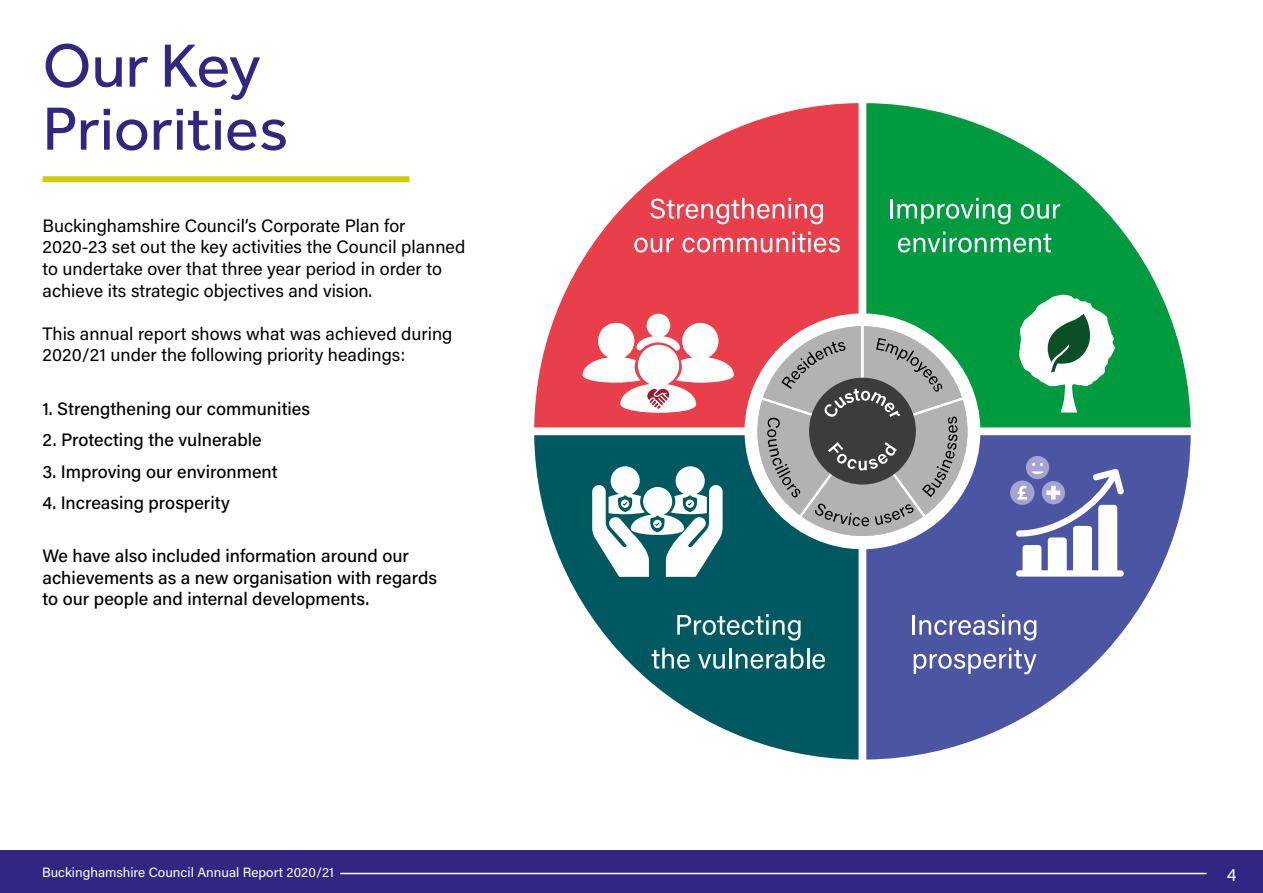
<style>
.page{position:relative;width:1263px;height:893px;background:#fff}
.page>*{position:absolute;margin:0;border:0;box-sizing:border-box;transform-origin:0 0}
.Heading{font:63px/63px "Effra";color:#312783}
.Body_Copy{font:18px/21.6px "Acumin Variable Concept";color:#000}
.t1{font:18px "Acumin Variable Concept";color:#fff}
.t2{font:13.5px "Acumin Variable Concept";color:#fff}
</style>
<div class="page">
<div style="left:43px;top:176px;width:366px;height:6px;background:#d1ce00"></div>
<div style="left:0;top:850px;width:1263px;height:43px;background:#312783"></div>
<svg style="left:534px;top:435px;width:324px;height:324px;fill:#005961"></svg>
<svg style="left:534px;top:103px;width:324px;height:324px;fill:#e83f4b"></svg>
<svg style="left:866px;top:435px;width:325px;height:324px;fill:#4b55a1"></svg>
<svg style="left:866px;top:103px;width:325px;height:324px;fill:#009b3e"></svg>
<svg style="left:650px;top:198px;width:173px;height:26px"></svg>
<svg style="left:634px;top:238px;width:40px;height:15px"></svg>
<svg style="left:682px;top:232px;width:158px;height:21px"></svg>
<svg style="left:677px;top:614px;width:123px;height:26px;background:#3d8187"></svg>
<svg style="left:651px;top:648px;width:39px;height:21px"></svg>
<svg style="left:698px;top:654px;width:27px;height:15px"></svg>
<hr style="left:729px;top:648px;width:2px;height:20px;background:#fff">
<svg style="left:736px;top:648px;width:67px;height:21px"></svg>
<hr style="left:807px;top:648px;width:2px;height:20px;background:#fff">
<svg style="left:812px;top:654px;width:13px;height:15px"></svg>
<hr style="left:890px;top:199px;width:3px;height:19px;background:#fff">
<svg style="left:897px;top:198px;width:113px;height:26px;background:#3bb26a"></svg>
<svg style="left:1021px;top:204px;width:39px;height:15px"></svg>
<svg style="left:898px;top:232px;width:153px;height:21px"></svg>
<hr style="left:912px;top:615px;width:3px;height:20px;background:#fff">
<svg style="left:919px;top:614px;width:117px;height:26px"></svg>
<svg style="left:914px;top:648px;width:122px;height:26px"></svg>
<svg style="left:582px;top:314px;width:152px;height:99px"></svg>
<svg style="left:592px;top:466px;width:131px;height:111px"></svg>
<svg style="left:1018px;top:295px;width:97px;height:118px"></svg>
<div style="left:1026px;top:456px;width:23px;height:23px;background:#a3a4d2;border-radius:50%"></div>
<div style="left:1010px;top:480px;width:24px;height:25px;background:#a3a4d2;border-radius:50%"></div>
<svg style="left:1016px;top:463px;width:108px;height:114px"></svg>
<svg style="left:749px;top:326px;width:227px;height:216px"></svg>
<hr style="left:340px;top:873px;width:866px;height:1px;background:#fff">
<p class="Heading" style="left:43px;top:33px;width:247px">Our Key<br>Priorities</p>
<p class="Body_Copy" style="left:43px;top:214px;width:424px">Buckinghamshire Council’s Corporate Plan for 2020-23 set out the key activities the Council planned to undertake over that three year period in order to achieve its strategic objectives and vision.</p>
<p class="Body_Copy" style="left:43px;top:322px;width:411px">This annual report shows what was achieved during<br>2020/21 under the following priority headings:</p>
<p class="Body_Copy" style="left:43px;top:397px;width:269px">1. Strengthening our communities</p>
<p class="Body_Copy" style="left:43px;top:428px;width:221px">2. Protecting the vulnerable</p>
<p class="Body_Copy" style="left:43px;top:460px;width:237px">3. Improving our environment</p>
<p class="Body_Copy" style="left:43px;top:491px;width:189px">4. Increasing prosperity</p>
<p class="Body_Copy" style="left:43px;top:544px;width:396px">We have also included information around our achievements as a new organisation with regards to our people and internal developments.</p>
<p class="t2" style="left:42px;top:863px;width:294px">Buckinghamshire Council Annual Report 2020/21</p>
<p class="t1" style="left:1227px;top:862px;width:11px">4</p>
</div>
